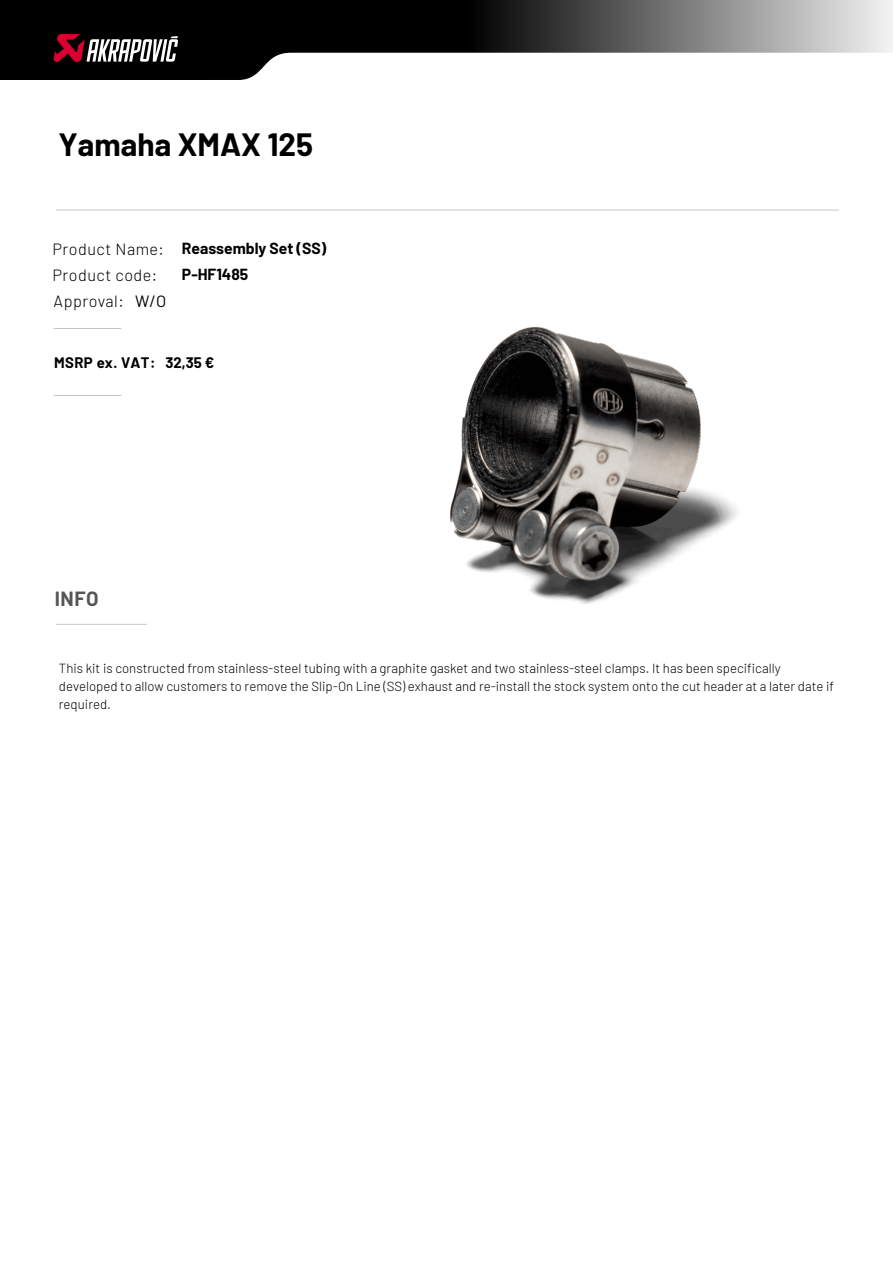
<style>
.page{position:relative;width:893px;height:1263px;background:#fff}
.page>*{position:absolute;margin:0;border:0;box-sizing:border-box;transform-origin:0 0}
.t1{font:700 31.5px "Barlow";color:#000}
.t2{font:700 20.1px "Barlow";color:#565656}
.t3{font:16.35px "Barlow";color:#000}
.t4{font:300 16.2px "Barlow";letter-spacing:.03em;color:#000}
.t5{font:700 15.75px/26.4px "Barlow";color:#000}
.t6{font:700 14.85px "Barlow";letter-spacing:.015em;color:#000}
.t7{font:300 13.2px/18px "Barlow";color:#000}
</style>
<div class="page">
<img style="left:450px;top:326px;width:287px;height:278px">
<svg style="left:0;top:0;width:893px;height:80px"></svg>
<svg style="left:53px;top:34px;width:125px;height:29px"></svg>
<hr style="left:54px;top:328px;width:67px;height:1px;background:#c3c6c7">
<hr style="left:54px;top:395px;width:67px;height:1px;background:#c3c6c7">
<hr style="left:56px;top:624px;width:91px;height:1px;background:#c3c6c7">
<hr style="left:56px;top:210px;width:783px;height:1px;background:#c3c6c7">
<h1 class="t1" style="left:58px;top:125px;width:256px">Yamaha XMAX 125</h1>
<p class="t4" style="left:53px;top:237px;width:113px">Product Name:</p>
<p class="t4" style="left:53px;top:263px;width:106px">Product code:</p>
<p class="t4" style="left:54px;top:290px;width:72px">Approval:</p>
<p class="t3" style="left:135px;top:291px;width:33px">W/O</p>
<p class="t5" style="left:182px;top:234px;width:146px">Reassembly Set (SS)<br>P-HF1485</p>
<p class="t6" style="left:54px;top:352px;width:103px">MSRP ex. VAT:</p>
<p class="t6" style="left:165px;top:353px;width:50px">32,35 €</p>
<h2 class="t2" style="left:55px;top:584px;width:45px">INFO</h2>
<p class="t7" style="left:59px;top:658px;width:777px">This kit is constructed from stainless-steel tubing with a graphite gasket and two stainless-steel clamps. It has been specifically developed to allow customers to remove the Slip-On Line (SS) exhaust and re-install the stock system onto the cut header at a later date if required.</p>
</div>
